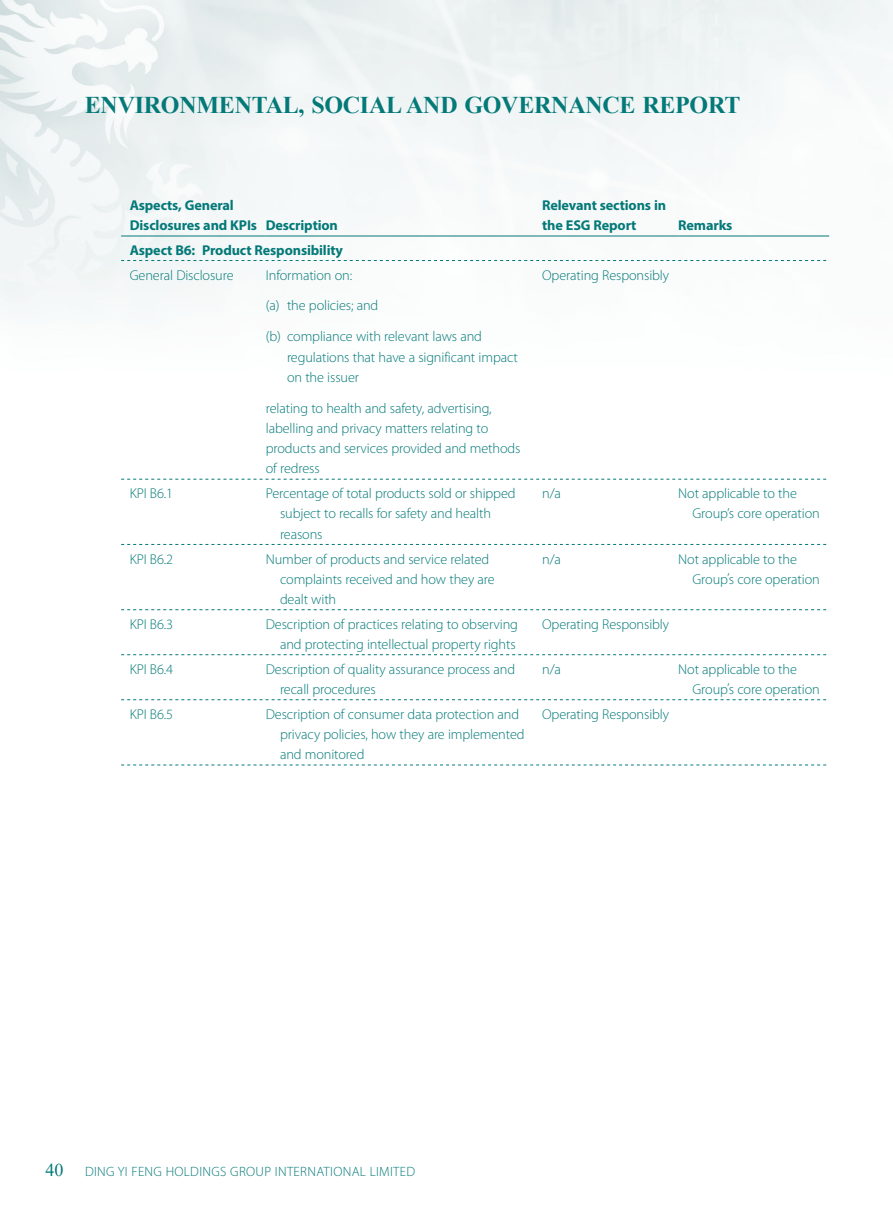
<style>
.page{position:relative;width:893px;height:1212px;background:#fff}
.page>*{position:absolute;margin:0;border:0;box-sizing:border-box;transform-origin:0 0}
.t1{font:700 24px "Times New Roman";letter-spacing:-.01em;color:#037978}
.t2{font:300 14.25px/20.2px "Myriad Pro";letter-spacing:-.01em;color:#037978}
.t3{font:700 14.25px/20.2px "Myriad Pro";letter-spacing:-.01em;color:#037978}
.t4{font:300 13.5px "Myriad Pro";letter-spacing:.025em;color:#037978}
.s1{font-family:"Times New Roman";font-weight:400;font-size:18px}
</style>
<div class="page">
<img style="left:0;top:0;width:893px;height:766px">
<hr style="left:121px;top:236px;width:145px;height:1px;background:#037978">
<hr style="left:266px;top:236px;width:276px;height:1px;background:#037978">
<hr style="left:542px;top:236px;width:136px;height:1px;background:#037978">
<hr style="left:678px;top:236px;width:151px;height:1px;background:#037978">
<svg style="left:121px;top:260px;width:705px;height:1px"></svg>
<svg style="left:121px;top:479px;width:705px;height:1px"></svg>
<svg style="left:121px;top:544px;width:705px;height:1px"></svg>
<svg style="left:121px;top:609px;width:705px;height:1px"></svg>
<svg style="left:121px;top:654px;width:705px;height:1px"></svg>
<svg style="left:121px;top:699px;width:705px;height:1px"></svg>
<svg style="left:121px;top:764px;width:705px;height:1px"></svg>
<h1 class="t1" style="left:85px;top:88px;width:657px">ENVIRONMENTAL, SOCIAL AND GOVERNANCE REPORT</h1>
<p class="t3" style="left:130px;top:194px;width:210px">Aspects, General<br>Disclosures and KPIs Description</p>
<p class="t3" style="left:542px;top:194px;width:125px">Relevant sections in the ESG Report</p>
<p class="t3" style="left:130px;top:239px;width:215px">Aspect B6: Product Responsibility</p>
<p class="t2" style="left:130px;top:265px;width:105px">General Disclosure</p>
<p class="t2" style="left:266px;top:259px;width:218px;line-height:30.9px">Information on:<br>(a) the policies; and<br>(b) compliance with relevant laws and</p>
<p class="t2" style="left:287px;top:347px;width:232px">regulations that have a significant impact on the issuer</p>
<p class="t2" style="left:266px;top:398px;width:256px">relating to health and safety, advertising, labelling and privacy matters relating to products and services provided and methods of redress</p>
<p class="t2" style="left:542px;top:265px;width:128px">Operating Responsibly</p>
<p class="t3" style="left:678px;top:215px;width:56px">Remarks</p>
<p class="t2" style="left:130px;top:483px;width:45px">KPI B6.1</p>
<p class="t2" style="left:280px;top:483px;width:237px;text-indent:-14px">Percentage of total products sold or shipped subject to recalls for safety and health reasons</p>
<p class="t2" style="left:542px;top:483px;width:20px">n/a</p>
<p class="t2" style="left:692px;top:483px;width:129px;text-indent:-14px">Not applicable to the<br>Group’s core operation</p>
<p class="t2" style="left:130px;top:548px;width:45px">KPI B6.2</p>
<p class="t2" style="left:280px;top:548px;width:216px;text-indent:-14px">Number of products and service related complaints received and how they are dealt with</p>
<p class="t2" style="left:542px;top:548px;width:20px">n/a</p>
<p class="t2" style="left:692px;top:548px;width:129px;text-indent:-14px">Not applicable to the<br>Group’s core operation</p>
<p class="t2" style="left:130px;top:614px;width:45px">KPI B6.3</p>
<p class="t2" style="left:266px;top:614px;width:254px;text-align:right">Description of practices relating to observing and protecting intellectual property rights</p>
<p class="t2" style="left:542px;top:614px;width:128px">Operating Responsibly</p>
<p class="t2" style="left:130px;top:659px;width:45px">KPI B6.4</p>
<p class="t2" style="left:280px;top:659px;width:237px;text-indent:-14px">Description of quality assurance process and recall procedures</p>
<p class="t2" style="left:542px;top:659px;width:20px">n/a</p>
<p class="t2" style="left:692px;top:659px;width:129px;text-indent:-14px">Not applicable to the<br>Group’s core operation</p>
<p class="t2" style="left:130px;top:704px;width:45px">KPI B6.5</p>
<p class="t2" style="left:280px;top:704px;width:246px;text-indent:-14px">Description of consumer data protection and privacy policies, how they are implemented and monitored</p>
<p class="t2" style="left:542px;top:704px;width:128px">Operating Responsibly</p>
<p class="t4" style="left:45px;top:1163px;width:371px"><span class="s1">40</span> DING YI FENG HOLDINGS GROUP INTERNATIONAL LIMITED</p>
</div>
